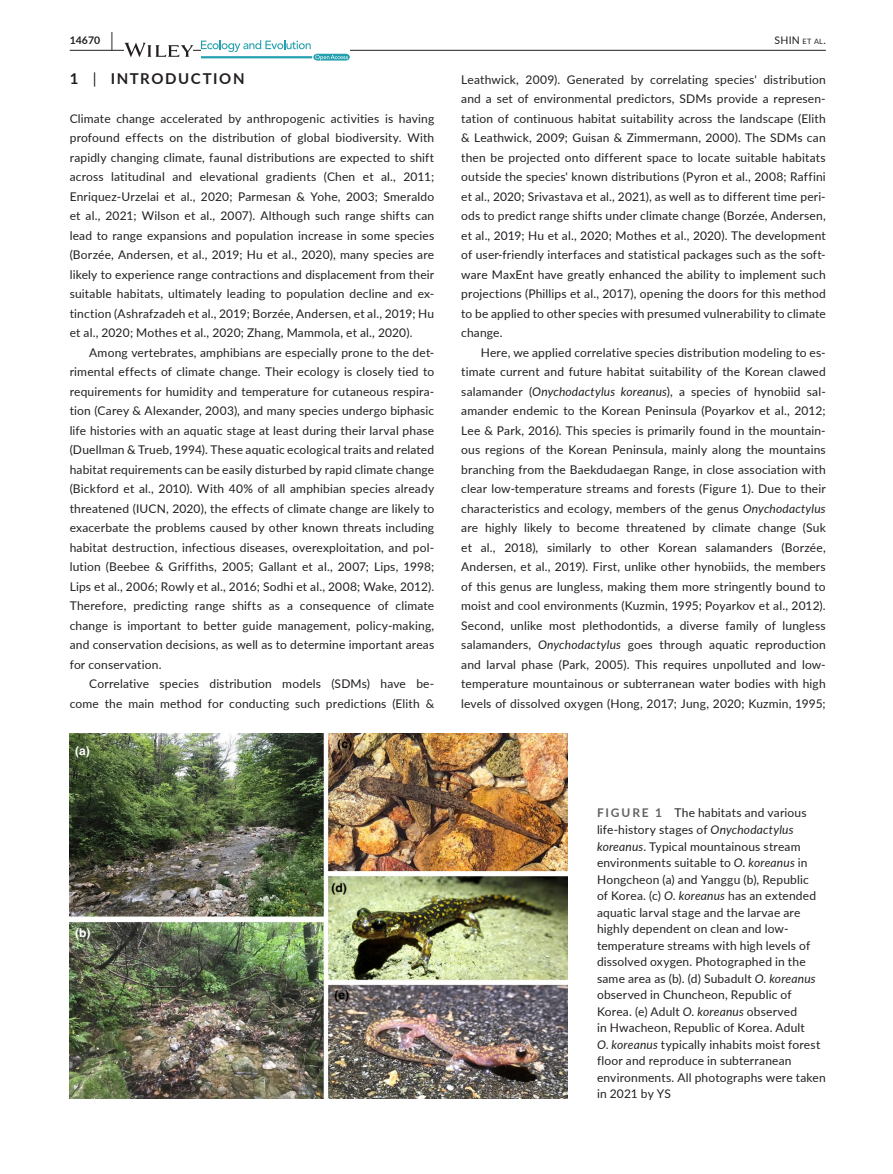
<style>
.page{position:relative;width:893px;height:1174px;background:#fff}
.page>*{position:absolute;margin:0;border:0;box-sizing:border-box;transform-origin:0 0}
.t1{font:700 15px "Lato";letter-spacing:.105em;color:#231f20}
.t2{font:12px/19.5px "Lato";letter-spacing:.015em;color:#231f20;text-align:justify}
.t3{font:700 12px "Helvetica";color:#000}
.t4{font:700 12px "Helvetica";color:#fff}
.t5{font:10.5px "Lato";color:#231f20}
.t6{font:700 10.5px "Lato";color:#231f20}
.s1{font-size:19.5px}
.s2{font-size:7.35px}
.s3{font-weight:400}
.s4{font-style:italic}
.s5{font-weight:700;color:#636366}
</style>
<div class="page">
<hr style="left:70px;top:50px;width:756px;height:1px;background:#231f20">
<svg style="left:125px;top:43px;width:68px;height:14px"></svg>
<svg style="left:201px;top:40px;width:149px;height:21px"></svg>
<img style="left:70px;top:733px;width:497px;height:365px">
<p class="t6" style="left:70px;top:33px;width:45px">14670 <span class="s1">|</span></p>
<p class="t5" style="left:775px;top:33px;width:53px">SHIN <span class="s2">et al</span>.</p>
<p class="t1" style="left:70px;top:67px;width:176px">1 <span class="s3">|</span> INTRODUCTION</p>
<p class="t2" style="left:70px;top:108px;width:366px">Climate change accelerated by anthropogenic activities is having profound effects on the distribution of global biodiversity. With rapidly changing climate, faunal distributions are expected to shift across latitudinal and elevational gradients (Chen et al., 2011; Enriquez-Urzelai et al., 2020; Parmesan &amp; Yohe, 2003; Smeraldo et al., 2021; Wilson et al., 2007). Although such range shifts can lead to range expansions and population increase in some species (Borzée, Andersen, et al., 2019; Hu et al., 2020), many species are likely to experience range contractions and displacement from their suitable habitats, ultimately leading to population decline and ex&shy;tinction (Ashrafzadeh et al., 2019; Borzée, Andersen, et al., 2019; Hu et al., 2020; Mothes et al., 2020; Zhang, Mammola, et al., 2020).</p>
<p class="t2" style="left:70px;top:342px;width:366px;text-indent:20px">Among vertebrates, amphibians are especially prone to the det&shy;rimental effects of climate change. Their ecology is closely tied to requirements for humidity and temperature for cutaneous respira&shy;tion (Carey &amp; Alexander, 2003), and many species undergo biphasic life histories with an aquatic stage at least during their larval phase (Duellman &amp; Trueb, 1994). These aquatic ecological traits and related habitat requirements can be easily disturbed by rapid climate change (Bickford et al., 2010). With 40% of all amphibian species already threatened (IUCN, 2020), the effects of climate change are likely to exacerbate the problems caused by other known threats including habitat destruction, infectious diseases, overexploitation, and pol&shy;lution (Beebee &amp; Griffiths, 2005; Gallant et al., 2007; Lips, 1998; Lips et al., 2006; Rowly et al., 2016; Sodhi et al., 2008; Wake, 2012).<br>Therefore, predicting range shifts as a consequence of climate change is important to better guide management, policy-making, and conservation decisions, as well as to determine important areas for conservation.</p>
<p class="t2" style="left:70px;top:674px;width:366px;text-align:right">Correlative species distribution models (SDMs) have be&shy;come the main method for conducting such predictions (Elith &amp;</p>
<p class="t2" style="left:461px;top:69px;width:366px">Leathwick, 2009). Generated by correlating species' distribution and a set of environmental predictors, SDMs provide a represen&shy;tation of continuous habitat suitability across the landscape (Elith &amp; Leathwick, 2009; Guisan &amp; Zimmermann, 2000). The SDMs can then be projected onto different space to locate suitable habitats outside the species' known distributions (Pyron et al., 2008; Raffini et al., 2020; Srivastava et al., 2021), as well as to different time peri&shy;ods to predict range shifts under climate change (Borzée, Andersen, et al., 2019; Hu et al., 2020; Mothes et al., 2020). The development of user-friendly interfaces and statistical packages such as the soft&shy;ware MaxEnt have greatly enhanced the ability to implement such projections (Phillips et al., 2017), opening the doors for this method to be applied to other species with presumed vulnerability to climate change.</p>
<p class="t2" style="left:461px;top:342px;width:366px;text-indent:20px">Here, we applied correlative species distribution modeling to es&shy;timate current and future habitat suitability of the Korean clawed salamander (<span class="s4">Onychodactylus koreanus</span>), a species of hynobiid sal&shy;amander endemic to the Korean Peninsula (Poyarkov et al., 2012; Lee &amp; Park, 2016). This species is primarily found in the mountain&shy;ous regions of the Korean Peninsula, mainly along the mountains branching from the Baekdudaegan Range, in close association with clear low-temperature streams and forests (Figure 1). Due to their characteristics and ecology, members of the genus <span class="s4">Onychodactylus </span>are highly likely to become threatened by climate change (Suk et al., 2018), similarly to other Korean salamanders (Borzée, Andersen, et al., 2019). First, unlike other hynobiids, the members of this genus are lungless, making them more stringently bound to moist and cool environments (Kuzmin, 1995; Poyarkov et al., 2012).<br>Second, unlike most plethodontids, a diverse family of lungless salamanders, <span class="s4">Onychodactylus</span> goes through aquatic reproduction and larval phase (Park, 2005). This requires unpolluted and low&shy;temperature mountainous or subterranean water bodies with high levels of dissolved oxygen (Hong, 2017; Jung, 2020; Kuzmin, 1995;</p>
<p class="t4" style="left:75px;top:743px;width:16px">(a)</p>
<p class="t4" style="left:75px;top:925px;width:17px">(b)</p>
<p class="t3" style="left:337px;top:736px;width:16px">(c)</p>
<p class="t3" style="left:331px;top:880px;width:17px">(d)</p>
<p class="t3" style="left:335px;top:987px;width:16px">(e)</p>
<p class="t2" style="left:597px;top:804px;width:230px;line-height:16.5px;text-align:left"><span class="s5">FIGURE 1</span> The habitats and various life-history stages of <span class="s4">Onychodactylus koreanus</span>. Typical mountainous stream environments suitable to <span class="s4">O. koreanus</span> in Hongcheon (a) and Yanggu (b), Republic<br>of Korea. (c) <span class="s4">O. koreanus</span> has an extended aquatic larval stage and the larvae are highly dependent on clean and low&shy;temperature streams with high levels of dissolved oxygen. Photographed in the same area as (b). (d) Subadult <span class="s4">O. koreanus </span>observed in Chuncheon, Republic of Korea. (e) Adult <span class="s4">O. koreanus</span> observed<br>in Hwacheon, Republic of Korea. Adult<br><span class="s4">O. koreanus</span> typically inhabits moist forest floor and reproduce in subterranean environments. All photographs were taken in 2021 by YS</p>
</div>
